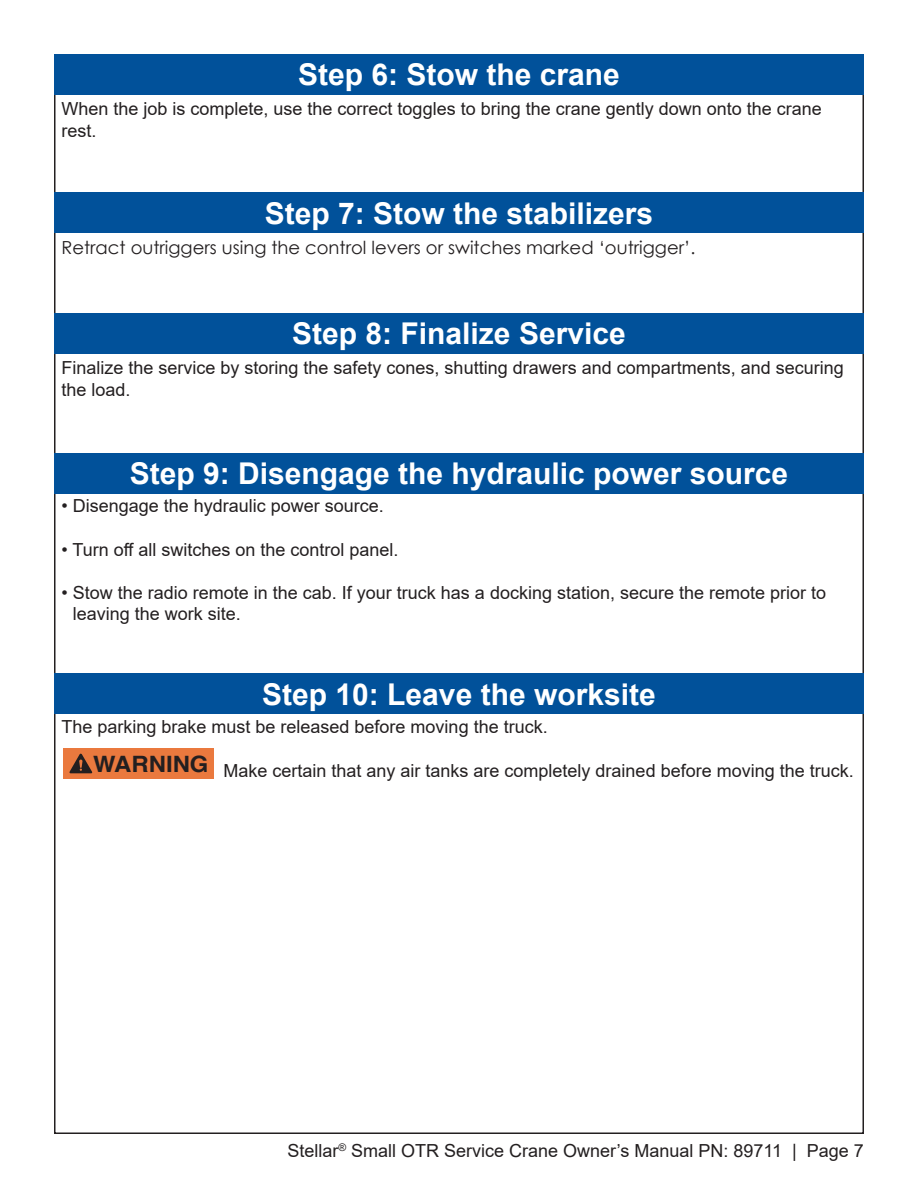
<style>
.page{position:relative;width:918px;height:1188px;background:#fff}
.page>*{position:absolute;margin:0;border:0;box-sizing:border-box;transform-origin:0 0}
.TOC_Page_Heading_White{font:700 30px "Arial";color:#fff}
.t1{font:700 22.5px "Helvetica";color:#231f20;scale:1.06 1}
.Paragraph_Style_1{font:18px/21.6px "Arial";color:#231f20}
.Paragraph_Style_1-2{font:18px "Century Gothic";color:#231f20}
</style>
<div class="page">
<div style="left:63px;top:749px;width:150px;height:30px;background:#ea793e"></div>
<svg style="left:69px;top:754px;width:23px;height:19px"></svg>
<div style="left:54px;top:453px;width:810px;height:41px;background:#01519a"></div>
<div style="left:54px;top:313px;width:810px;height:41px;background:#01519a"></div>
<div style="left:54px;top:192px;width:810px;height:41px;background:#01519a"></div>
<div style="left:54px;top:673px;width:810px;height:41px;background:#01519a"></div>
<div style="left:54px;top:54px;width:810px;height:40px;background:#01519a"></div>
<p class="TOC_Page_Heading_White" style="left:298px;top:53px;width:323px">Step 6: Stow the crane</p>
<p class="Paragraph_Style_1" style="left:62px;top:98px;width:762px">When the job is complete, use the correct toggles to bring the crane gently down onto the crane rest.</p>
<p class="TOC_Page_Heading_White" style="left:265px;top:192px;width:390px">Step 7: Stow the stabilizers</p>
<p class="Paragraph_Style_1-2" style="left:62px;top:235px;width:635px">Retract outriggers using the control levers or switches marked ‘outrigger’.</p>
<p class="TOC_Page_Heading_White" style="left:292px;top:313px;width:335px">Step 8: Finalize Service</p>
<p class="Paragraph_Style_1" style="left:62px;top:357px;width:784px">Finalize the service by storing the safety cones, shutting drawers and compartments, and securing the load.</p>
<p class="TOC_Page_Heading_White" style="left:130px;top:453px;width:660px">Step 9: Disengage the hydraulic power source</p>
<p class="Paragraph_Style_1" style="left:62px;top:495px;width:324px">• Disengage the hydraulic power source.</p>
<p class="Paragraph_Style_1" style="left:62px;top:538px;width:339px">• Turn off all switches on the control panel.</p>
<p class="Paragraph_Style_1" style="left:73px;top:582px;width:755px;text-indent:-11px">• Stow the radio remote in the cab. If your truck has a docking station, secure the remote prior to leaving the work site.</p>
<p class="TOC_Page_Heading_White" style="left:262px;top:673px;width:395px">Step 10: Leave the worksite</p>
<p class="Paragraph_Style_1" style="left:62px;top:716px;width:488px">The parking brake must be released before moving the truck.</p>
<p class="t1" style="left:93px;top:746px;width:110px">WARNING</p>
<p class="Paragraph_Style_1" style="left:224px;top:759px;width:632px">Make certain that any air tanks are completely drained before moving the truck.</p>
<p class="Paragraph_Style_1" style="left:287px;top:1140px;width:578px">Stellar<sup>®</sup> Small OTR Service Crane Owner’s Manual PN: 89711 | Page 7</p>
</div>
